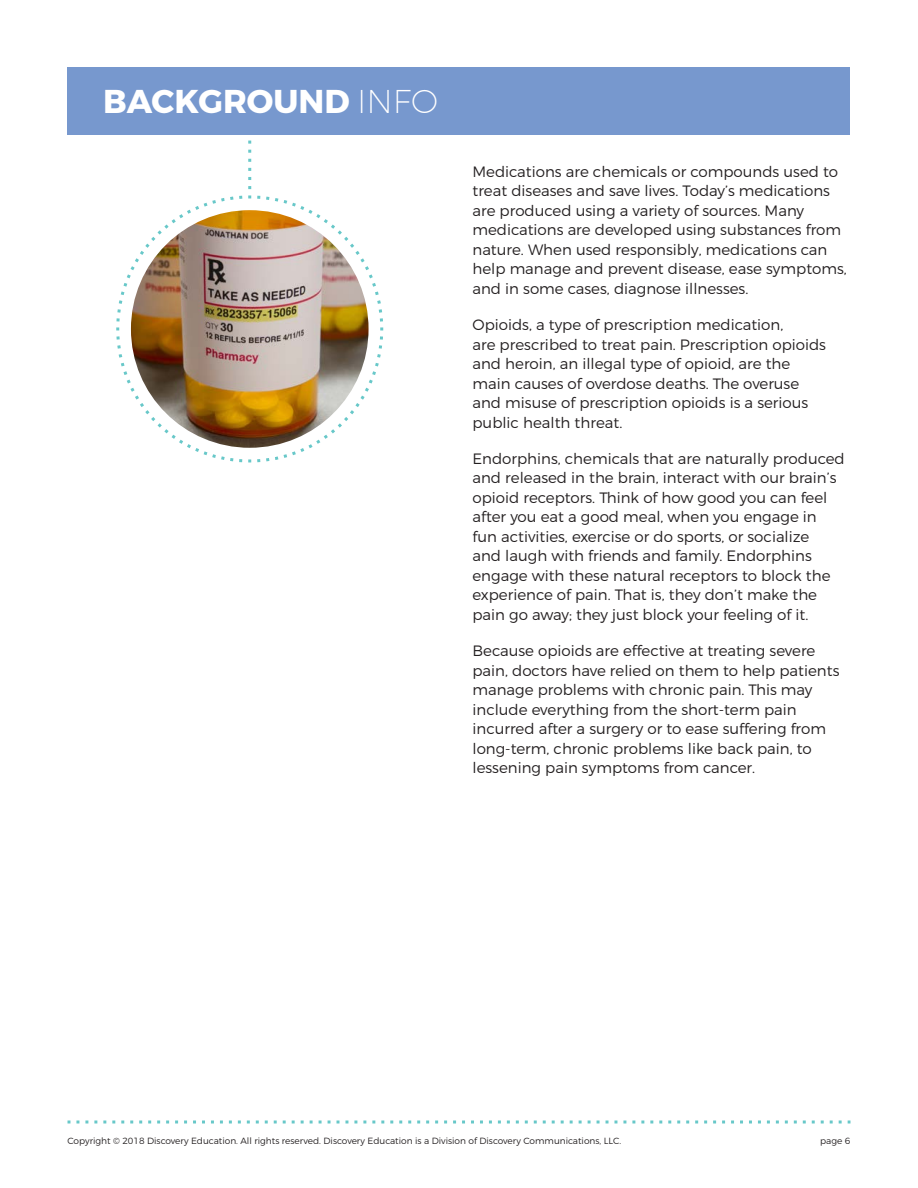
<style>
.page{position:relative;width:918px;height:1188px;background:#fff}
.page>*{position:absolute;margin:0;border:0;box-sizing:border-box;transform-origin:0 0}
.t1{font:700 33px "Montserrat";color:#fff}
.Body_Copy{font:300 15px/19.5px "Montserrat";color:#231f20}
.t2{font:300 9px "Montserrat";color:#231f20}
.s1{font-weight:200}
</style>
<div class="page">
<svg style="left:68px;top:1120px;width:782px;height:4px"></svg>
<svg style="left:116px;top:140px;width:268px;height:323px"></svg>
<img style="left:131px;top:210px;width:238px;height:238px;border-radius:119px">
<div style="left:68px;top:68px;width:782px;height:67px;background:#7798ce"></div>
<p class="t1" style="left:103px;top:81px;width:336px">BACKGROUND <span class="s1">INFO</span></p>
<p class="Body_Copy" style="left:472px;top:161px;width:376px">Medications are chemicals or compounds used to treat diseases and save lives. Today’s medications are produced using a variety of sources. Many medications are developed using substances from nature. When used responsibly, medications can help manage and prevent disease, ease symptoms, and in some cases, diagnose illnesses.</p>
<p class="Body_Copy" style="left:472px;top:315px;width:355px">Opioids, a type of prescription medication,<br>are prescribed to treat pain. Prescription opioids and heroin, an illegal type of opioid, are the main causes of overdose deaths. The overuse and misuse of prescription opioids is a serious public health threat.</p>
<p class="Body_Copy" style="left:472px;top:449px;width:374px">Endorphins, chemicals that are naturally produced and released in the brain, interact with our brain’s opioid receptors. Think of how good you can feel after you eat a good meal, when you engage in fun activities, exercise or do sports, or socialize<br>and laugh with friends and family. Endorphins engage with these natural receptors to block the experience of pain. That is, they don’t make the pain go away; they just block your feeling of it.</p>
<p class="Body_Copy" style="left:472px;top:641px;width:368px">Because opioids are effective at treating severe pain, doctors have relied on them to help patients manage problems with chronic pain. This may include everything from the short-term pain incurred after a surgery or to ease suffering from long-term, chronic problems like back pain, to lessening pain symptoms from cancer.</p>
<p class="t2" style="left:68px;top:1136px;width:555px">Copyright © 2018 Discovery Education. All rights reserved. Discovery Education is a Division of Discovery Communications, LLC.</p>
<p class="t2" style="left:820px;top:1136px;width:32px">page 6</p>
</div>
